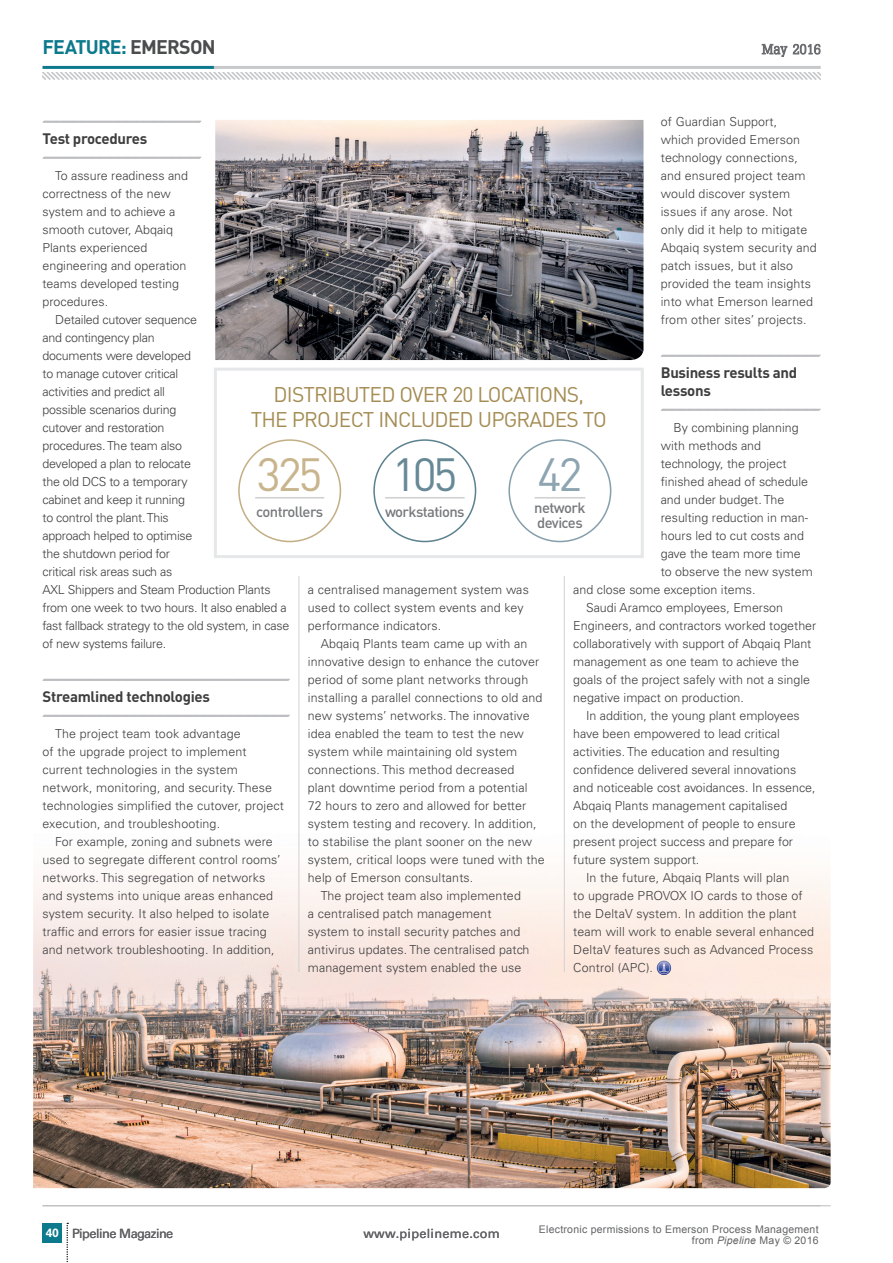
<style>
.page{position:relative;width:893px;height:1263px;background:#fff}
.page>*{position:absolute;margin:0;border:0;box-sizing:border-box;transform-origin:0 0}
.t1{font:46.05px "DIN";color:#c8b58d}
.t2{font:46.05px "DIN";color:#678996}
.t3{font:46.05px "DIN";color:#8da5b1}
.t4{font:21px/25.5px "DIN";letter-spacing:-.04em;color:#a48c53;text-align:center}
.t5{font:700 19.5px "DIN";letter-spacing:-.045em;color:#0c7a8c}
.t6{font:700 15px/18px "DIN";letter-spacing:-.02em;color:#3e3e3f}
.t7{font:500 14.85px/15px "DIN";letter-spacing:-.04em;color:#76787b}
.t8{font:12.75px "Univers LT Std";letter-spacing:.02em;color:#636366}
.t9{font:12.75px "Univers LT Std";letter-spacing:-.04em;color:#636366}
.t10{font:300 12.45px/18px "Univers LT Std";letter-spacing:.01em;color:#3e3e3f}
.t11{font:300 12.45px/18px "Univers LT Std";letter-spacing:-.02em;color:#3e3e3f}
.t12{font:700 12px "Univers LT Std";color:#fff}
.t13{font:10.5px/10.5px "Arial";letter-spacing:.025em;color:#636466;text-align:right}
.s1{color:#4b4c4d}
.s2{font-style:italic}
</style>
<div class="page">
<svg style="left:762px;top:43px;width:25px;height:14px"></svg>
<svg style="left:793px;top:44px;width:27px;height:11px"></svg>
<hr style="left:213px;top:66px;width:608px;height:3px;background:#c7c8ca">
<svg style="left:43px;top:72px;width:778px;height:8px"></svg>
<hr style="left:43px;top:66px;width:171px;height:3px;background:#0c7a8c">
<img style="left:33px;top:612px;width:798px;height:576px">
<div style="left:43px;top:1223px;width:19px;height:20px;background:#0c7a8c"></div>
<svg style="left:67px;top:1223px;width:1px;height:39px"></svg>
<hr style="left:43px;top:1205px;width:788px;height:1px;background:#bcbdc0">
<svg style="left:42px;top:120px;width:160px;height:3px"></svg>
<svg style="left:42px;top:156px;width:160px;height:3px"></svg>
<svg style="left:42px;top:678px;width:248px;height:3px"></svg>
<svg style="left:42px;top:714px;width:248px;height:3px"></svg>
<svg style="left:660px;top:354px;width:161px;height:3px"></svg>
<svg style="left:660px;top:408px;width:161px;height:3px"></svg>
<img style="left:657px;top:961px;width:14px;height:14px;border-radius:7px">
<hr style="left:564px;top:576px;width:1px;height:396px;background:#d1d2d4">
<hr style="left:299px;top:576px;width:1px;height:396px;background:#d1d2d4">
<img style="left:215px;top:120px;width:428px;height:240px">
<div style="left:214px;top:368px;width:430px;height:190px;border:3px solid #e6e7e9"></div>
<hr style="left:255px;top:497px;width:69px;height:2px;background:#d1d2d4">
<div style="left:238px;top:439px;width:103px;height:103px;border:2px solid #c3af85;border-radius:50%"></div>
<hr style="left:385px;top:497px;width:80px;height:2px;background:#d1d2d4">
<div style="left:373px;top:439px;width:103px;height:103px;border:2px solid #5d828f;border-radius:50%"></div>
<hr style="left:535px;top:497px;width:50px;height:2px;background:#d1d2d4">
<div style="left:508px;top:439px;width:103px;height:103px;border:2px solid #869fac;border-radius:50%"></div>
<h3 class="t5" style="left:43px;top:34px;width:175px">FEATURE: <span class="s1">EMERSON</span></h3>
<p class="t10" style="left:661px;top:113px;width:158px">of Guardian Support,<br>which provided Emerson technology connections, and ensured project team would discover system issues if any arose. Not only did it help to mitigate<br>Abqaiq system security and patch issues, but it also provided the team insights into what Emerson learned from other sites’ projects.</p>
<p class="t6" style="left:43px;top:129px;width:106px">Test procedures</p>
<p class="t10" style="left:43px;top:167px;width:147px;text-indent:13px">To assure readiness and correctness of the new system and to achieve a smooth cutover, Abqaiq<br>Plants experienced engineering and operation teams developed testing procedures.</p>
<p class="t11" style="left:43px;top:311px;width:248px;text-indent:13px">Detailed cutover sequence<br>and contingency plan<br>documents were developed<br>to manage cutover critical<br>activities and predict all<br>possible scenarios during<br>cutover and restoration<br>procedures. The team also<br>developed a plan to relocate<br>the old DCS to a temporary<br>cabinet and keep it running<br>to control the plant. This<br>approach helped to optimise<br>the shutdown period for<br>critical risk areas such as<br>AXL Shippers and Steam Production Plants from one week to two hours. It also enabled a fast fallback strategy to the old system, in case of new systems failure.</p>
<p class="t6" style="left:661px;top:363px;width:138px">Business results and lessons</p>
<p class="t10" style="left:673px;top:419px;width:127px">By combining planning</p>
<p class="t10" style="left:661px;top:437px;width:102px">with methods and</p>
<p class="t10" style="left:661px;top:455px;width:127px">technology, the project</p>
<p class="t10" style="left:661px;top:473px;width:149px">finished ahead of schedule</p>
<p class="t10" style="left:661px;top:491px;width:125px">and under budget. The</p>
<p class="t10" style="left:661px;top:509px;width:149px">resulting reduction in man-</p>
<p class="t10" style="left:661px;top:527px;width:145px">hours led to cut costs and</p>
<p class="t10" style="left:661px;top:545px;width:141px">gave the team more time</p>
<p class="t10" style="left:661px;top:563px;width:153px">to observe the new system</p>
<p class="t10" style="left:573px;top:581px;width:184px">and close some exception items.</p>
<p class="t10" style="left:586px;top:599px;width:199px">Saudi Aramco employees, Emerson</p>
<p class="t10" style="left:573px;top:617px;width:245px">Engineers, and contractors worked together</p>
<p class="t10" style="left:573px;top:635px;width:240px">collaboratively with support of Abqaiq Plant</p>
<p class="t10" style="left:573px;top:653px;width:227px">management as one team to achieve the</p>
<p class="t10" style="left:573px;top:671px;width:238px">goals of the project safely with not a single</p>
<p class="t10" style="left:573px;top:689px;width:172px">negative impact on production.</p>
<p class="t10" style="left:586px;top:707px;width:215px">In addition, the young plant employees</p>
<p class="t10" style="left:573px;top:725px;width:208px">have been empowered to lead critical</p>
<p class="t10" style="left:573px;top:743px;width:208px">activities. The education and resulting</p>
<p class="t10" style="left:573px;top:761px;width:224px">confidence delivered several innovations</p>
<p class="t10" style="left:573px;top:779px;width:244px">and noticeable cost avoidances. In essence,</p>
<p class="t10" style="left:573px;top:797px;width:216px">Abqaiq Plants management capitalised</p>
<p class="t10" style="left:573px;top:815px;width:224px">on the development of people to ensure</p>
<p class="t10" style="left:573px;top:833px;width:221px">present project success and prepare for</p>
<p class="t10" style="left:573px;top:851px;width:128px">future system support.</p>
<p class="t10" style="left:586px;top:869px;width:205px">In the future, Abqaiq Plants will plan</p>
<p class="t10" style="left:573px;top:887px;width:231px">to upgrade PROVOX IO cards to those of</p>
<p class="t10" style="left:573px;top:905px;width:225px">the DeltaV system. In addition the plant</p>
<p class="t10" style="left:573px;top:923px;width:242px">team will work to enable several enhanced</p>
<p class="t10" style="left:573px;top:941px;width:241px">DeltaV features such as Advanced Process</p>
<p class="t10" style="left:573px;top:959px;width:81px">Control (APC).</p>
<h2 class="t4" style="left:251px;top:381px;width:358px">DISTRIBUTED OVER 20 LOCATIONS,<br>THE PROJECT INCLUDED UPGRADES TO</h2>
<h1 class="t1" style="left:257px;top:446px;width:67px">325</h1>
<p class="t7" style="left:256px;top:503px;width:68px">controllers</p>
<h1 class="t2" style="left:392px;top:446px;width:67px">105</h1>
<p class="t7" style="left:385px;top:503px;width:81px">workstations</p>
<h1 class="t3" style="left:538px;top:446px;width:46px">42</h1>
<p class="t7" style="left:534px;top:499px;width:53px">network devices</p>
<p class="t10" style="left:308px;top:581px;width:222px">a centralised management system was used to collect system events and key performance indicators.</p>
<p class="t10" style="left:321px;top:635px;width:208px">Abqaiq Plants team came up with an</p>
<p class="t10" style="left:308px;top:653px;width:233px">innovative design to enhance the cutover</p>
<p class="t10" style="left:308px;top:671px;width:222px">period of some plant networks through</p>
<p class="t10" style="left:308px;top:689px;width:236px">installing a parallel connections to old and</p>
<p class="t10" style="left:308px;top:707px;width:223px">new systems’ networks. The innovative</p>
<p class="t10" style="left:308px;top:725px;width:217px">idea enabled the team to test the new</p>
<p class="t10" style="left:308px;top:743px;width:211px">system while maintaining old system</p>
<p class="t10" style="left:308px;top:761px;width:208px">connections. This method decreased</p>
<p class="t10" style="left:308px;top:779px;width:221px">plant downtime period from a potential</p>
<p class="t10" style="left:308px;top:797px;width:220px">72 hours to zero and allowed for better</p>
<p class="t10" style="left:308px;top:815px;width:230px">system testing and recovery. In addition,</p>
<p class="t10" style="left:308px;top:833px;width:226px">to stabilise the plant sooner on the new</p>
<p class="t10" style="left:308px;top:851px;width:238px">system, critical loops were tuned with the</p>
<p class="t10" style="left:308px;top:869px;width:167px">help of Emerson consultants.</p>
<p class="t10" style="left:321px;top:887px;width:202px">The project team also implemented</p>
<p class="t10" style="left:308px;top:905px;width:185px">a centralised patch management</p>
<p class="t10" style="left:308px;top:923px;width:214px">system to install security patches and</p>
<p class="t10" style="left:308px;top:941px;width:223px">antivirus updates. The centralised patch</p>
<p class="t10" style="left:308px;top:959px;width:215px">management system enabled the use</p>
<p class="t6" style="left:43px;top:687px;width:169px">Streamlined technologies</p>
<p class="t10" style="left:43px;top:725px;width:243px;text-indent:13px">The project team took advantage<br>of the upgrade project to implement current technologies in the system network, monitoring, and security. These technologies simplified the cutover, project execution, and troubleshooting.</p>
<p class="t10" style="left:43px;top:833px;width:240px;text-indent:13px">For example, zoning and subnets were used to segregate different control rooms’ networks. This segregation of networks and systems into unique areas enhanced system security. It also helped to isolate traffic and errors for easier issue tracing and network troubleshooting. In addition,</p>
<p class="t12" style="left:46px;top:1225px;width:15px">40</p>
<p class="t9" style="left:72px;top:1226px;width:103px">Pipeline Magazine</p>
<p class="t8" style="left:363px;top:1226px;width:138px">www.pipelineme.com</p>
<p class="t13" style="left:539px;top:1224px;width:281px">Electronic permissions to Emerson Process Management from <span class="s2">Pipeline</span> May © 2016</p>
</div>
